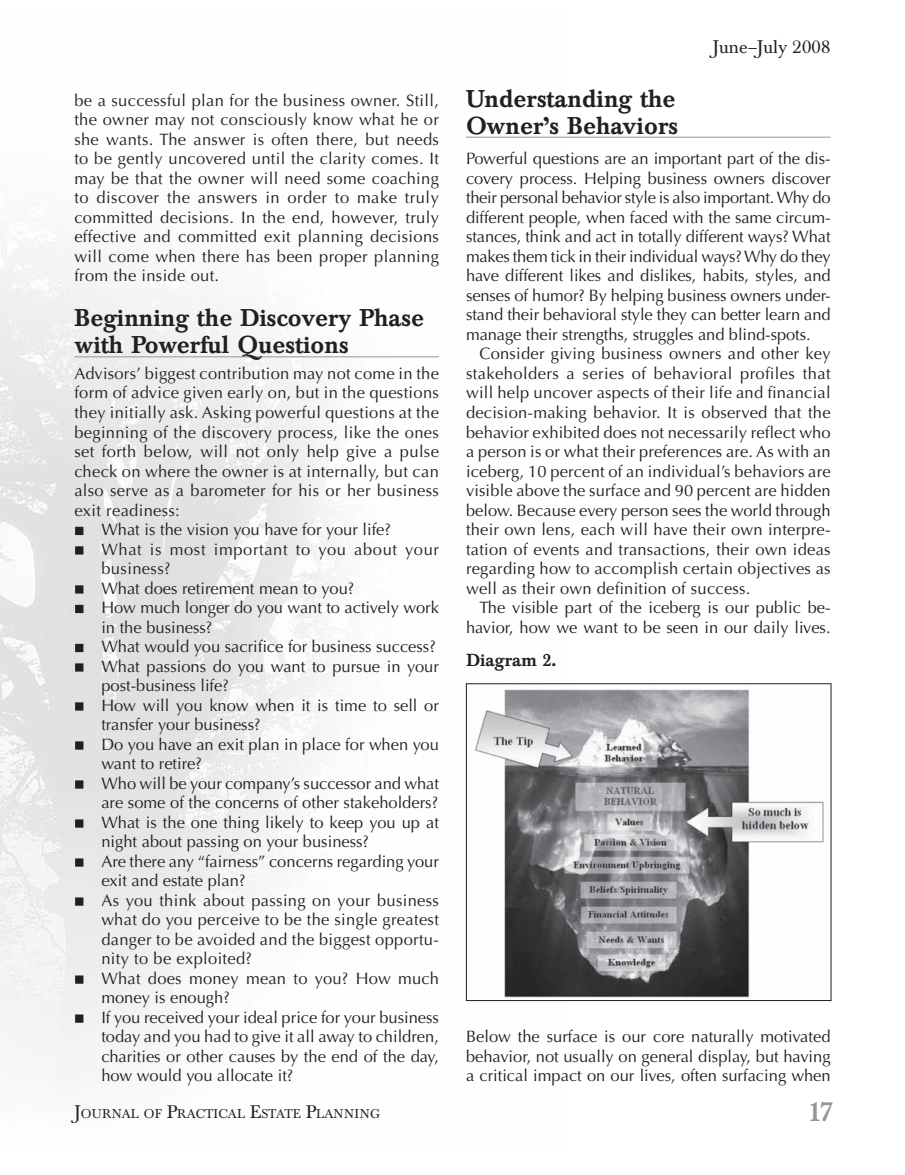
<style>
.page{position:relative;width:905px;height:1175px;background:#fff}
.page>*{position:absolute;margin:0;border:0;box-sizing:border-box;transform-origin:0 0}
.t1{font:500 27px "Baskerville BE";color:#939598}
.t2{font:500 24px/27px "Baskerville BE";color:#231f20}
.t3{font:18px "Baskerville BE";color:#231f20}
.t4{font:500 17.25px "Baskerville BE";color:#231f20}
.t5{font:16.5px/19.5px "Optima";color:#231f20;text-align:justify}
.t6{font:16.5px "Optima";letter-spacing:.02em;color:#231f20}
.t7{font:16.5px "Optima";letter-spacing:.04em;color:#231f20}
.t8{font:16.5px "Optima";letter-spacing:.025em;color:#231f20}
.t9{font:12.6px "Baskerville BE";color:#231f20}
.s1{font-size:18px}
</style>
<div class="page">
<img style="left:0;top:136px;width:565px;height:927px">
<hr style="left:74px;top:356px;width:365px;height:1px;background:#939598">
<div style="left:75px;top:527px;width:8px;height:8px;background:#231f20"></div>
<div style="left:75px;top:546px;width:8px;height:8px;background:#231f20"></div>
<div style="left:75px;top:585px;width:8px;height:8px;background:#231f20"></div>
<div style="left:75px;top:605px;width:8px;height:8px;background:#231f20"></div>
<div style="left:75px;top:644px;width:8px;height:8px;background:#231f20"></div>
<div style="left:75px;top:663px;width:8px;height:8px;background:#231f20"></div>
<div style="left:75px;top:702px;width:8px;height:8px;background:#231f20"></div>
<div style="left:75px;top:741px;width:8px;height:8px;background:#231f20"></div>
<div style="left:75px;top:780px;width:8px;height:8px;background:#231f20"></div>
<div style="left:75px;top:819px;width:8px;height:8px;background:#231f20"></div>
<div style="left:75px;top:858px;width:8px;height:8px;background:#231f20"></div>
<div style="left:75px;top:897px;width:8px;height:8px;background:#231f20"></div>
<div style="left:75px;top:975px;width:8px;height:8px;background:#231f20"></div>
<div style="left:75px;top:1014px;width:8px;height:8px;background:#231f20"></div>
<hr style="left:466px;top:137px;width:364px;height:1px;background:#939598">
<img style="left:468px;top:685px;width:356px;height:314px">
<div style="left:466px;top:683px;width:365px;height:318px;border:1px solid #231f20"></div>
<p class="t5" style="left:74px;top:92px;width:366px">be a successful plan for the business owner. Still, the owner may not consciously know what he or she wants. The answer is often there, but needs to be gently uncovered until the clarity comes. It may be that the owner will need some coaching to discover the answers in order to make truly committed decisions. In the end, however, truly effective and committed exit planning decisions will come when there has been proper planning from the inside out.</p>
<h2 class="t2" style="left:74px;top:307px;width:351px">Beginning the Discovery Phase with Powerful Questions</h2>
<p class="t5" style="left:74px;top:365px;width:366px">Advisors’ biggest contribution may not come in the</p>
<p class="t6" style="left:74px;top:386px;width:366px">form of advice given early on, but in the questions</p>
<p class="t6" style="left:74px;top:405px;width:366px">they initially ask. Asking powerful questions at the</p>
<p class="t6" style="left:74px;top:425px;width:366px">beginning of the discovery process, like the ones</p>
<p class="t6" style="left:74px;top:444px;width:366px">set forth below, will not only help give a pulse</p>
<p class="t6" style="left:74px;top:464px;width:366px">check on where the owner is at internally, but can</p>
<p class="t6" style="left:74px;top:483px;width:366px">also serve as a barometer for his or her business</p>
<p class="t6" style="left:74px;top:503px;width:107px">exit readiness:</p>
<p class="t5" style="left:101px;top:521px;width:291px">What is the vision you have for your life?</p>
<p class="t7" style="left:101px;top:542px;width:339px">What is most important to you about your</p>
<p class="t8" style="left:101px;top:561px;width:71px">business?</p>
<p class="t5" style="left:101px;top:580px;width:254px">What does retirement mean to you?</p>
<p class="t5" style="left:101px;top:599px;width:339px">How much longer do you want to actively work</p>
<p class="t5" style="left:101px;top:619px;width:112px">in the business?</p>
<p class="t5" style="left:101px;top:638px;width:336px">What would you sacrifice for business success?</p>
<p class="t5" style="left:101px;top:658px;width:339px">What passions do you want to pursue in your</p>
<p class="t5" style="left:101px;top:677px;width:129px">post-business life?</p>
<p class="t5" style="left:101px;top:697px;width:339px">How will you know when it is time to sell or</p>
<p class="t5" style="left:101px;top:716px;width:161px">transfer your business?</p>
<p class="t5" style="left:101px;top:736px;width:339px">Do you have an exit plan in place for when you</p>
<p class="t5" style="left:101px;top:755px;width:102px">want to retire?</p>
<p class="t5" style="left:101px;top:775px;width:339px">Who will be your company’s successor and what</p>
<p class="t5" style="left:101px;top:794px;width:338px">are some of the concerns of other stakeholders?</p>
<p class="t5" style="left:101px;top:814px;width:339px">What is the one thing likely to keep you up at</p>
<p class="t5" style="left:101px;top:833px;width:269px">night about passing on your business?</p>
<p class="t5" style="left:101px;top:853px;width:339px">Are there any “fairness” concerns regarding your</p>
<p class="t5" style="left:101px;top:872px;width:145px">exit and estate plan?</p>
<p class="t6" style="left:101px;top:893px;width:339px">As you think about passing on your business</p>
<p class="t6" style="left:101px;top:912px;width:339px">what do you perceive to be the single greatest</p>
<p class="t6" style="left:101px;top:932px;width:339px">danger to be avoided and the biggest opportu-</p>
<p class="t6" style="left:101px;top:951px;width:152px">nity to be exploited?</p>
<p class="t5" style="left:101px;top:970px;width:339px">What does money mean to you? How much</p>
<p class="t5" style="left:101px;top:989px;width:130px">money is enough?</p>
<p class="t5" style="left:101px;top:1009px;width:339px">If you received your ideal price for your business</p>
<p class="t5" style="left:101px;top:1028px;width:339px">today and you had to give it all away to children,</p>
<p class="t5" style="left:101px;top:1048px;width:339px">charities or other causes by the end of the day,</p>
<p class="t5" style="left:101px;top:1067px;width:193px">how would you allocate it?</p>
<p class="t3" style="left:712px;top:40px;width:119px">June–July 2008</p>
<h2 class="t2" style="left:466px;top:87px;width:214px">Understanding the<br>Owner’s Behaviors</h2>
<p class="t5" style="left:466px;top:151px;width:366px">Powerful questions are an important part of the dis&shy;covery process. Helping business owners discover their personal behavior style is also important. Why do different people, when faced with the same circum&shy;stances, think and act in totally different ways? What makes them tick in their individual ways? Why do they have different likes and dislikes, habits, styles, and senses of humor? By helping business owners under&shy;stand their behavioral style they can better learn and manage their strengths, struggles and blind-spots.</p>
<p class="t5" style="left:466px;top:346px;width:366px;text-indent:14px">Consider giving business owners and other key stakeholders a series of behavioral profiles that will help uncover aspects of their life and financial decision-making behavior. It is observed that the behavior exhibited does not necessarily reflect who a person is or what their preferences are. As with an iceberg, 10 percent of an individual’s behaviors are visible above the surface and 90 percent are hidden below. Because every person sees the world through their own lens, each will have their own interpre&shy;tation of events and transactions, their own ideas regarding how to accomplish certain objectives as well as their own definition of success.</p>
<p class="t5" style="left:466px;top:599px;width:366px;text-align:right">The visible part of the iceberg is our public be&shy;havior, how we want to be seen in our daily lives.</p>
<p class="t4" style="left:466px;top:652px;width:91px">Diagram 2.</p>
<p class="t5" style="left:466px;top:1028px;width:366px">Below the surface is our core naturally motivated behavior, not usually on general display, but having a critical impact on our lives, often surfacing when</p>
<p class="t9" style="left:74px;top:1111px;width:307px"><span class="s1">J</span>OURNAL OF <span class="s1">P</span>RACTICAL <span class="s1">E</span>STATE <span class="s1">P</span>LANNING</p>
<h1 class="t1" style="left:807px;top:1100px;width:27px">17</h1>
<p class="t9" style="left:74px;top:1108px;width:307px"><span class="s1">J</span>OURNAL OF <span class="s1">P</span>RACTICAL <span class="s1">E</span>STATE <span class="s1">P</span>LANNING</p>
</div>
